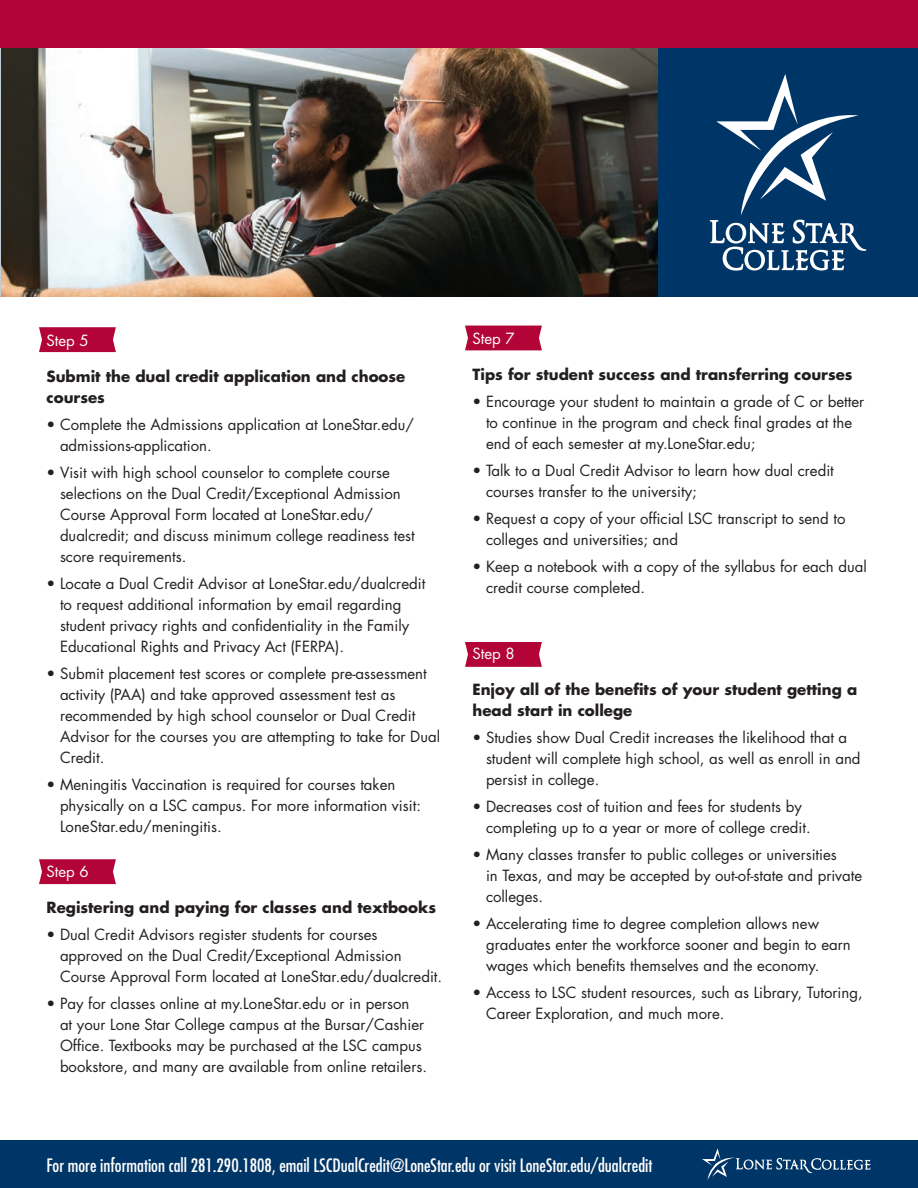
<style>
.page{position:relative;width:918px;height:1188px;background:#fff}
.page>*{position:absolute;margin:0;border:0;box-sizing:border-box;transform-origin:0 0}
.t1{font:condensed 18px "Futura Std";color:#fff}
.t2{font:15px/21px "Futura Std";color:#231f20}
.t3{font:700 15px/21px "Futura Std";color:#231f20}
.t4{font:15px "Futura Std";color:#fff}
</style>
<div class="page">
<svg style="left:39px;top:327px;width:77px;height:25px;background:#b61040"></svg>
<svg style="left:39px;top:859px;width:77px;height:25px;background:#b61040"></svg>
<img style="left:1px;top:47px;width:657px;height:250px">
<div style="left:465px;top:326px;width:77px;height:24px;background:#b30437"></div>
<svg style="left:465px;top:642px;width:77px;height:25px;background:#b60f40"></svg>
<div style="left:658px;top:47px;width:260px;height:250px;background:#003667"></div>
<div style="left:0;top:0;width:918px;height:47px;background:#b30437"></div>
<div style="left:0;top:1141px;width:918px;height:47px;background:#003667"></div>
<svg style="left:702px;top:1148px;width:169px;height:32px"></svg>
<svg style="left:710px;top:74px;width:156px;height:196px"></svg>
<p class="t4" style="left:46px;top:331px;width:44px">Step 5</p>
<p class="t3" style="left:46px;top:366px;width:360px">Submit the dual credit application and choose courses</p>
<p class="t2" style="left:60px;top:414px;width:356px;text-indent:-14px">• Complete the Admissions application at LoneStar.edu/ admissions-application.</p>
<p class="t2" style="left:60px;top:462px;width:356px;text-indent:-14px">• Visit with high school counselor to complete course selections on the Dual Credit/Exceptional Admission Course Approval Form located at LoneStar.edu/ dualcredit; and discuss minimum college readiness test score requirements.</p>
<p class="t2" style="left:60px;top:573px;width:367px;text-indent:-14px">• Locate a Dual Credit Advisor at LoneStar.edu/dualcredit to request additional information by email regarding student privacy rights and confidentiality in the Family Educational Rights and Privacy Act (FERPA).</p>
<p class="t2" style="left:60px;top:663px;width:382px;text-indent:-14px">• Submit placement test scores or complete pre-assessment activity (PAA) and take approved assessment test as recommended by high school counselor or Dual Credit Advisor for the courses you are attempting to take for Dual Credit.</p>
<p class="t2" style="left:60px;top:774px;width:363px;text-indent:-14px">• Meningitis Vaccination is required for courses taken physically on a LSC campus. For more information visit:<br>LoneStar.edu/meningitis.</p>
<p class="t4" style="left:46px;top:862px;width:44px">Step 6</p>
<p class="t3" style="left:46px;top:897px;width:391px">Registering and paying for classes and textbooks</p>
<p class="t2" style="left:60px;top:925px;width:384px;text-indent:-14px">• Dual Credit Advisors register students for courses approved on the Dual Credit/Exceptional Admission<br>Course Approval Form located at LoneStar.edu/dualcredit.</p>
<p class="t2" style="left:60px;top:994px;width:368px;text-indent:-14px">• Pay for classes online at my.LoneStar.edu or in person<br>at your Lone Star College campus at the Bursar/Cashier Office. Textbooks may be purchased at the LSC campus bookstore, and many are available from online retailers.</p>
<p class="t4" style="left:472px;top:329px;width:44px">Step 7</p>
<p class="t3" style="left:472px;top:364px;width:382px">Tips for student success and transferring courses</p>
<p class="t2" style="left:486px;top:391px;width:380px;text-indent:-14px">• Encourage your student to maintain a grade of C or better to continue in the program and check final grades at the end of each semester at my.LoneStar.edu;</p>
<p class="t2" style="left:486px;top:460px;width:349px;text-indent:-14px">• Talk to a Dual Credit Advisor to learn how dual credit courses transfer to the university;</p>
<p class="t2" style="left:486px;top:508px;width:361px;text-indent:-14px">• Request a copy of your official LSC transcript to send to colleges and universities; and</p>
<p class="t2" style="left:486px;top:556px;width:382px;text-indent:-14px">• Keep a notebook with a copy of the syllabus for each dual credit course completed.</p>
<p class="t4" style="left:472px;top:644px;width:44px">Step 8</p>
<p class="t3" style="left:472px;top:679px;width:386px">Enjoy all of the benefits of your student getting a head start in college</p>
<p class="t2" style="left:486px;top:728px;width:376px;text-indent:-14px">• Studies show Dual Credit increases the likelihood that a student will complete high school, as well as enroll in and persist in college.</p>
<p class="t2" style="left:486px;top:797px;width:326px;text-indent:-14px">• Decreases cost of tuition and fees for students by completing up to a year or more of college credit.</p>
<p class="t2" style="left:486px;top:845px;width:378px;text-indent:-14px">• Many classes transfer to public colleges or universities<br>in Texas, and may be accepted by out-of-state and private colleges.</p>
<p class="t2" style="left:486px;top:914px;width:366px;text-indent:-14px">• Accelerating time to degree completion allows new graduates enter the workforce sooner and begin to earn wages which benefits themselves and the economy.</p>
<p class="t2" style="left:486px;top:983px;width:378px;text-indent:-14px">• Access to LSC student resources, such as Library, Tutoring,<br>Career Exploration, and much more.</p>
<p class="t1" style="left:46px;top:1154px;width:608px">For more information call 281.290.1808, email LSCDualCredit@LoneStar.edu or visit LoneStar.edu/dualcredit</p>
</div>
